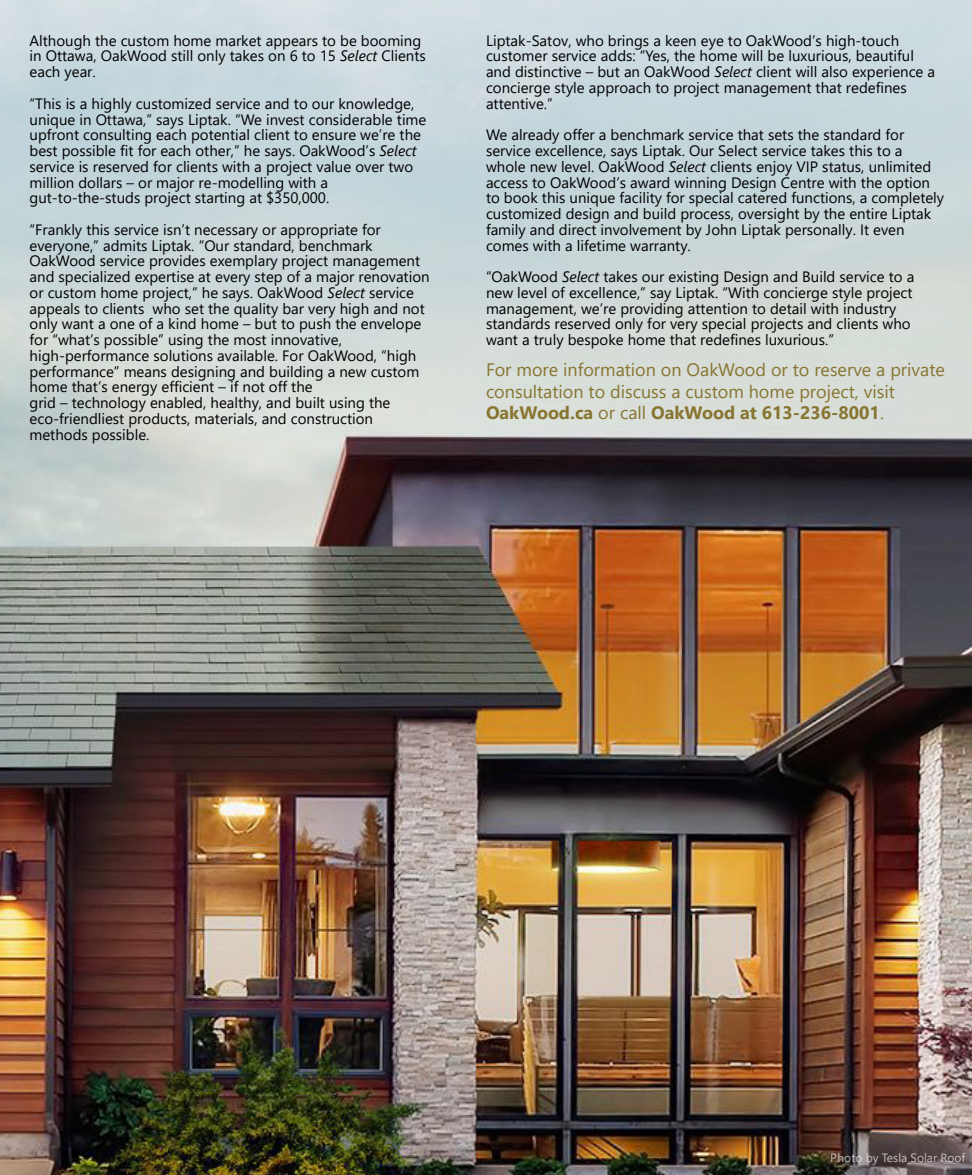
<style>
.page{position:relative;width:972px;height:1175px;background:#fff}
.page>*{position:absolute;margin:0;border:0;box-sizing:border-box;transform-origin:0 0}
.t1{font:18px/21.6px "Segoe UI";color:#877530}
.t2{font:15px/15.8px "Segoe UI";color:#000}
.t3{font:12px "Segoe UI";color:#fff}
.s1{font-style:italic}
.s2{font-weight:700}
</style>
<div class="page">
<img style="left:0;top:547px;width:972px;height:627px">
<svg style="left:0;top:0;width:972px;height:547px"></svg>
<p class="t2" style="left:30px;top:31px;width:398px">Although the custom home market appears to be booming in Ottawa, OakWood still only takes on 6 to 15 <span class="s1">Select</span> Clients each year.</p>
<p class="t2" style="left:30px;top:94px;width:398px">“This is a highly customized service and to our knowledge, unique in Ottawa,” says Liptak. “We invest considerable time upfront consulting each potential client to ensure we’re the best possible fit for each other,” he says. OakWood’s <span class="s1">Select </span>service is reserved for clients with a project value over two million dollars – or major re-modelling with a gut-to-the-studs project starting at $350,000.</p>
<p class="t2" style="left:30px;top:220px;width:402px">“Frankly this service isn’t necessary or appropriate for everyone,” admits Liptak. “Our standard, benchmark OakWood service provides exemplary project management and specialized expertise at every step of a major renovation or custom home project,” he says. OakWood <span class="s1">Select</span> service appeals to clients who set the quality bar very high and not only want a one of a kind home – but to push the envelope for “what’s possible” using the most innovative, high-performance solutions available. For OakWood, “high performance” means designing and building a new custom home that’s energy efficient – if not off the<br>grid – technology enabled, healthy, and built using the eco-friendliest products, materials, and construction methods possible.</p>
<p class="t2" style="left:486px;top:31px;width:451px">Liptak-Satov, who brings a keen eye to OakWood’s high-touch customer service adds: “Yes, the home will be luxurious, beautiful and distinctive – but an OakWood <span class="s1">Select</span> client will also experience a concierge style approach to project management that redefines attentive.”</p>
<p class="t2" style="left:486px;top:126px;width:460px">We already offer a benchmark service that sets the standard for service excellence, says Liptak. Our Select service takes this to a whole new level. OakWood <span class="s1">Select</span> clients enjoy VIP status, unlimited access to OakWood’s award winning Design Centre with the option to book this unique facility for special catered functions, a completely customized design and build process, oversight by the entire Liptak family and direct involvement by John Liptak personally. It even comes with a lifetime warranty.</p>
<p class="t2" style="left:486px;top:267px;width:430px">“OakWood <span class="s1">Select</span> takes our existing Design and Build service to a new level of excellence,” say Liptak. “With concierge style project management, we’re providing attention to detail with industry standards reserved only for very special projects and clients who want a truly bespoke home that redefines luxurious.”</p>
<p class="t1" style="left:486px;top:357px;width:460px">For more information on OakWood or to reserve a private consultation to discuss a custom home project, visit<br><span class="s2">OakWood.ca</span> or call <span class="s2">OakWood at 613-236-8001</span>.</p>
<p class="t3" style="left:831px;top:1146px;width:136px">Photo by Tesla Solar Roof</p>
</div>
